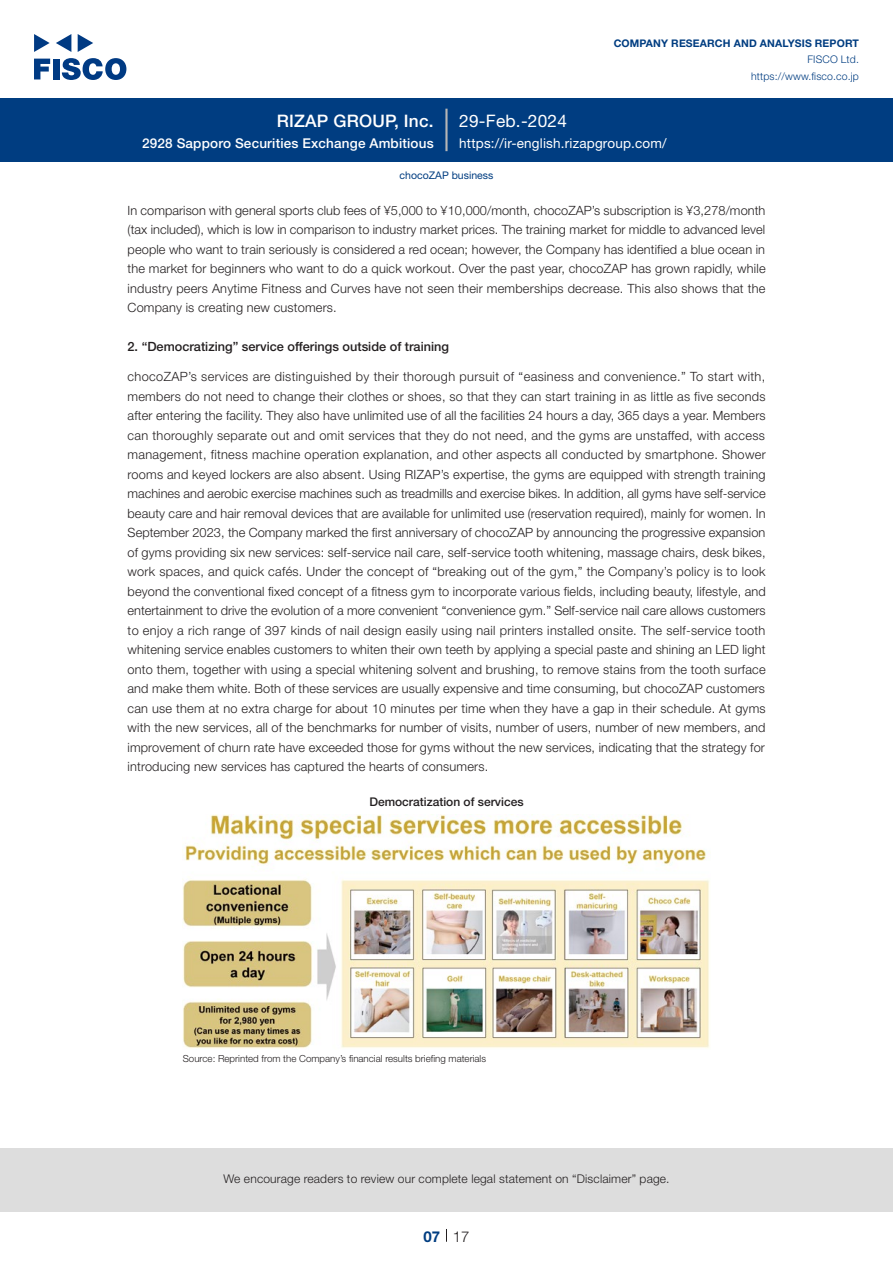
<style>
.page{position:relative;width:893px;height:1263px;background:#fff}
.page>*{position:absolute;margin:0;border:0;box-sizing:border-box;transform-origin:0 0}
.t1{font:500 17.25px "Helvetica Neue LT Std";letter-spacing:.015em;color:#fff}
.t2{font:17.25px "Helvetica Neue LT Std";letter-spacing:.015em;color:#fff}
.t3{font:300 15px "Helvetica Neue LT Std";color:#231f20}
.t4{font:700 15px "Helvetica Neue LT Std";color:#003d81}
.t5{font:500 13.5px "Helvetica Neue LT Std";letter-spacing:.015em;color:#fff}
.t6{font:13.5px "Helvetica Neue LT Std";letter-spacing:.015em;color:#fff}
.本文_e{font:300 12.75px/19.5px "Helvetica Neue LT Std";letter-spacing:.015em;color:#231f20;text-align:justify}
.小タイトル_e{font:500 12.75px "Helvetica Neue LT Std";color:#231f20}
.t7{font:300 12px "Helvetica Neue LT Std";letter-spacing:.015em;color:#231f20}
.チャートタイトル_e{font:500 12px "Helvetica Neue LT Std";color:#231f20}
.t8{font:700 10.5px "Helvetica Neue LT Std";letter-spacing:.015em;color:#003d81}
.t9{font:300 10.5px/16.5px "Helvetica Neue LT Std";letter-spacing:.015em;color:#003d81;text-align:right}
.ヘッダー_e{font:10.5px "Helvetica Neue LT Std";color:#003d81}
.表組み基本スタイル_en{font:300 9.75px "Helvetica Neue LT Std";color:#231f20}
</style>
<div class="page">
<div style="left:0;top:1148px;width:893px;height:64px;background:#ddd"></div>
<svg style="left:34px;top:59px;width:16px;height:20px"></svg>
<div style="left:53px;top:59px;width:6px;height:20px;background:#003a83"></div>
<svg style="left:62px;top:58px;width:64px;height:22px"></svg>
<svg style="left:34px;top:34px;width:16px;height:18px"></svg>
<svg style="left:78px;top:34px;width:15px;height:18px"></svg>
<svg style="left:56px;top:34px;width:15px;height:18px"></svg>
<div style="left:0;top:98px;width:893px;height:64px;background:#003d81"></div>
<hr style="left:445px;top:109px;width:3px;height:42px;background:#b5b5b6">
<svg style="left:446px;top:1229px;width:1px;height:13px"></svg>
<img style="left:183px;top:814px;width:527px;height:235px">
<p class="t8" style="left:614px;top:37px;width:247px">COMPANY RESEARCH AND ANALYSIS REPORT</p>
<p class="t9" style="left:751px;top:51px;width:109px">FISCO Ltd. https://www.fisco.co j p.</p>
<h1 class="t1" style="left:277px;top:110px;width:122px">RIZAP GROUP</h1>
<h1 class="t1" style="left:394px;top:110px;width:41px">, Inc.</h1>
<h1 class="t2" style="left:459px;top:110px;width:109px">29-Feb.-2024</h1>
<p class="t5" style="left:142px;top:135px;width:293px">2928 Sapporo Securities Exchange Ambitious</p>
<p class="t6" style="left:459px;top:135px;width:209px">https:// -i r english.rizapgroup.com/</p>
<p class="ヘッダー_e" style="left:400px;top:169px;width:95px">chocoZAP business</p>
<p class="本文_e" style="left:128px;top:200px;width:639px">In comparison with general sports club fees of ¥5,000 to ¥10,000/month, chocoZAP s’ subscription is ¥3,278/month (tax included ,) which is low in comparison to industry market prices. The training market for middle to advanced level people who want to train seriously is considered a red ocean; however, the Company has identified a blue ocean in the market for beginners who want to do a quick workout. Over the past year, chocoZAP has grown rapidly, while industry peers Anytime Fitness and Curves have not seen their memberships decrease. This also shows that the Company is creating new customers.</p>
<p class="小タイトル_e" style="left:128px;top:339px;width:323px">2. “Democratizing” service offerings outside of training</p>
<p class="本文_e" style="left:128px;top:367px;width:640px">chocoZAP s’ services are distinguished by their thorough pursuit of “easiness and convenience.” To start with, members do not need to change their clothes or shoes, so that they can start training in as little as five seconds after entering the facility. They also have unlimited use of all the facilities 24 hours a day, 365 days a year. Members can thoroughly separate out and omit services that they do not need, and the gyms are unstaffed, with access management, fitness machine operation explanation, and other aspects all conducted by smartphone. Shower rooms and keyed lockers are also absent. Using RIZAP s’ expertise, the gyms are equipped with strength training machines and aerobic exercise machines such as treadmills and exercise bikes In. addition, all gyms have self-service beauty care and hair removal devices that are available for unlimited use (reservation required ,) mainly for women In.<br>September 2023, the Company marked the first anniversary of chocoZAP by announcing the progressive expansion of gyms providing six new services: self-service nail care, self-service tooth whitening, massage chairs, desk bikes, work spaces, and quick cafés. Under the concept of “breaking out of the gym,” the Company s’ policy is to look beyond the conventional fixed concept of a fitness gym to incorporate various fields, including beauty, lifestyle, and entertainment to drive the evolution of a more convenient “convenience gym.” Self-service nail care allows customers to enjoy a rich range of 397 kinds of nail design easily using nail printers installed onsite. The self-service tooth whitening service enables customers to whiten their own teeth by applying a special paste and shining an LED light onto them, together with using a special whitening solvent and brushing, to remove stains from the tooth surface and make them white. Both of these services are usually expensive and time consuming, but chocoZAP customers can use them at no extra charge for about 10 minutes per time when they have a gap in their schedule. At gyms with the new services, all of the benchmarks for number of visits, number of users, number of new members, and improvement of churn rate have exceeded those for gyms without the new services, indicating that the strategy for introducing new services has captured the hearts of consumers.</p>
<p class="チャートタイトル_e" style="left:369px;top:794px;width:156px">Democratization of services</p>
<p class="表組み基本スタイル_en" style="left:183px;top:1052px;width:305px">Source: Reprinted from the Company s’ financial results briefing materials</p>
<p class="t7" style="left:223px;top:1171px;width:448px">We encourage readers to review our complete legal statement on “Disclaimer” page.</p>
<p class="t4" style="left:423px;top:1227px;width:18px">07</p>
<p class="t3" style="left:453px;top:1227px;width:18px">17</p>
</div>
